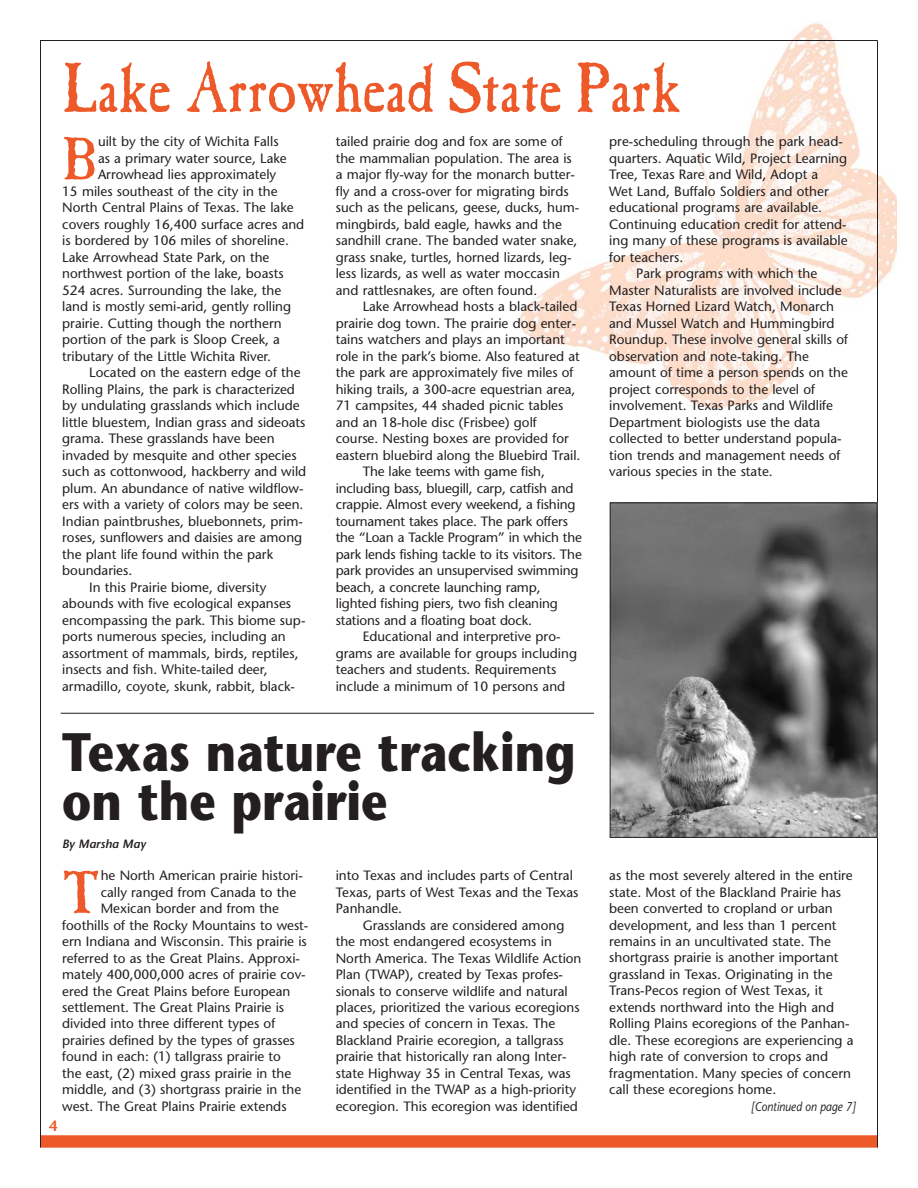
<style>
.page{position:relative;width:918px;height:1188px;background:#fff}
.page>*{position:absolute;margin:0;border:0;box-sizing:border-box;transform-origin:0 0}
.t1{font:70.5px "Caslon Antique";letter-spacing:-.015em;color:#ed5929;scale:.88 1}
.t2{font:60.3px "Caslon Antique";color:#ed5929}
.t3{font:700 54px/49.5px "Stone Sans";color:#231f20;scale:.85 1}
.t4{font:600 15px "Stone Sans";color:#ed5929}
.t5{font:13.5px/16.5px "Stone Sans";color:#231f20}
.t6{font:italic 12.75px "Stone Sans";color:#231f20;scale:.85 1}
.t7{font:italic 600 12px "Stone Sans";color:#231f20}
</style>
<div class="page">
<div style="left:41px;top:1136px;width:836px;height:11px;background:#ed5929"></div>
<div style="left:40px;top:1135px;width:838px;height:13px;border:1px solid #ed5929"></div>
<img style="left:519px;top:23px;width:378px;height:387px">
<hr style="left:40px;top:40px;width:838px;height:1px;background:#231f20">
<hr style="left:40px;top:40px;width:1px;height:1108px;background:#231f20">
<hr style="left:877px;top:40px;width:1px;height:1108px;background:#231f20">
<hr style="left:61px;top:713px;width:533px;height:1px;background:#231f20">
<img style="left:612px;top:504px;width:264px;height:332px">
<div style="left:610px;top:502px;width:268px;height:336px;border:1px solid #231f20"></div>
<h1 class="t1" style="left:62px;top:63px;width:705px">Lake Arrowhead State Park</h1>
<p class="t5" style="left:336px;top:135px;width:245px">tailed prairie dog and fox are some of the mammalian population. The area is a major fly-way for the monarch butter&shy;fly and a cross-over for migrating birds such as the pelicans, geese, ducks, hum&shy;mingbirds, bald eagle, hawks and the sandhill crane. The banded water snake, grass snake, turtles, horned lizards, leg&shy;less lizards, as well as water moccasin and rattlesnakes, are often found.</p>
<p class="t5" style="left:336px;top:300px;width:246px;text-indent:27px">Lake Arrowhead hosts a black-tailed prairie dog town. The prairie dog enter&shy;tains watchers and plays an important role in the park’s biome. Also featured at the park are approximately five miles of hiking trails, a 300-acre equestrian area, 71 campsites, 44 shaded picnic tables and an 18-hole disc (Frisbee) golf course. Nesting boxes are provided for eastern bluebird along the Bluebird Trail.</p>
<p class="t5" style="left:336px;top:465px;width:248px;text-indent:27px">The lake teems with game fish, including bass, bluegill, carp, catfish and crappie. Almost every weekend, a fishing tournament takes place. The park offers the “Loan a Tackle Program” in which the park lends fishing tackle to its visitors. The park provides an unsupervised swimming beach, a concrete launching ramp, lighted fishing piers, two fish cleaning stations and a floating boat dock.</p>
<p class="t5" style="left:336px;top:630px;width:243px;text-indent:27px">Educational and interpretive pro&shy;grams are available for groups including teachers and students. Requirements include a minimum of 10 persons and</p>
<h1 class="t3" style="left:62px;top:733px;width:606px">Texas nature tracking on the prairie</h1>
<h6 class="t7" style="left:62px;top:839px;width:85px">By Marsha May</h6>
<p class="t2" style="left:62px;top:871px;width:39px">T</p>
<p class="t5" style="left:101px;top:868px;width:204px">he North American prairie histori-</p>
<p class="t2" style="left:62px;top:138px;width:36px">B</p>
<p class="t5" style="left:98px;top:135px;width:182px">uilt by the city of Wichita Falls</p>
<p class="t5" style="left:98px;top:151px;width:190px">as a primary water source, Lake</p>
<p class="t5" style="left:98px;top:168px;width:180px">Arrowhead lies approximately</p>
<p class="t5" style="left:62px;top:184px;width:217px">15 miles southeast of the city in the</p>
<p class="t5" style="left:62px;top:201px;width:233px">North Central Plains of Texas. The lake</p>
<p class="t5" style="left:62px;top:217px;width:244px">covers roughly 16,400 surface acres and</p>
<p class="t5" style="left:62px;top:234px;width:228px">is bordered by 106 miles of shoreline.</p>
<p class="t5" style="left:62px;top:250px;width:209px">Lake Arrowhead State Park, on the</p>
<p class="t5" style="left:62px;top:267px;width:223px">northwest portion of the lake, boasts</p>
<p class="t5" style="left:62px;top:283px;width:220px">524 acres. Surrounding the lake, the</p>
<p class="t5" style="left:62px;top:300px;width:230px">land is mostly semi-arid, gently rolling</p>
<p class="t5" style="left:62px;top:316px;width:221px">prairie. Cutting though the northern</p>
<p class="t5" style="left:62px;top:333px;width:219px">portion of the park is Sloop Creek, a</p>
<p class="t5" style="left:62px;top:349px;width:210px">tributary of the Little Wichita River.</p>
<p class="t5" style="left:62px;top:366px;width:246px;text-indent:27px">Located on the eastern edge of the Rolling Plains, the park is characterized by undulating grasslands which include little bluestem, Indian grass and sideoats grama. These grasslands have been invaded by mesquite and other species such as cottonwood, hackberry and wild plum. An abundance of native wildflow&shy;ers with a variety of colors may be seen.<br>Indian paintbrushes, bluebonnets, prim&shy;roses, sunflowers and daisies are among the plant life found within the park boundaries.</p>
<p class="t5" style="left:62px;top:580px;width:245px;text-indent:27px">In this Prairie biome, diversity abounds with five ecological expanses encompassing the park. This biome sup&shy;ports numerous species, including an assortment of mammals, birds, reptiles, insects and fish. White-tailed deer, armadillo, coyote, skunk, rabbit, black-</p>
<p class="t5" style="left:336px;top:868px;width:244px">into Texas and includes parts of Central<br>Texas, parts of West Texas and the Texas<br>Panhandle.</p>
<p class="t5" style="left:336px;top:918px;width:247px;text-indent:27px">Grasslands are considered among the most endangered ecosystems in North America. The Texas Wildlife Action Plan (TWAP), created by Texas profes&shy;sionals to conserve wildlife and natural places, prioritized the various ecoregions and species of concern in Texas. The Blackland Prairie ecoregion, a tallgrass prairie that historically ran along Inter&shy;state Highway 35 in Central Texas, was identified in the TWAP as a high-priority ecoregion. This ecoregion was identified</p>
<p class="t5" style="left:101px;top:885px;width:197px">cally ranged from Canada to the</p>
<p class="t5" style="left:101px;top:901px;width:180px">Mexican border and from the</p>
<p class="t5" style="left:62px;top:918px;width:248px">foothills of the Rocky Mountains to west-</p>
<p class="t5" style="left:62px;top:934px;width:246px">ern Indiana and Wisconsin. This prairie is</p>
<p class="t5" style="left:62px;top:951px;width:239px">referred to as the Great Plains. Approxi-</p>
<p class="t5" style="left:62px;top:967px;width:245px">mately 400,000,000 acres of prairie cov-</p>
<p class="t5" style="left:62px;top:984px;width:230px">ered the Great Plains before European</p>
<p class="t5" style="left:62px;top:1000px;width:223px">settlement. The Great Plains Prairie is</p>
<p class="t5" style="left:62px;top:1017px;width:215px">divided into three different types of</p>
<p class="t5" style="left:62px;top:1033px;width:234px">prairies defined by the types of grasses</p>
<p class="t5" style="left:62px;top:1050px;width:220px">found in each: (1) tallgrass prairie to</p>
<p class="t5" style="left:62px;top:1066px;width:230px">the east, (2) mixed grass prairie in the</p>
<p class="t5" style="left:62px;top:1083px;width:240px">middle, and (3) shortgrass prairie in the</p>
<p class="t5" style="left:62px;top:1099px;width:226px">west. The Great Plains Prairie extends</p>
<p class="t4" style="left:49px;top:1120px;width:10px">4</p>
<p class="t5" style="left:609px;top:135px;width:235px">pre-scheduling through the park head-</p>
<p class="t5" style="left:609px;top:151px;width:239px">quarters. Aquatic Wild, Project Learning</p>
<p class="t5" style="left:609px;top:168px;width:211px">Tree, Texas Rare and Wild, Adopt a</p>
<p class="t5" style="left:609px;top:184px;width:221px">Wet Land, Buffalo Soldiers and other</p>
<p class="t5" style="left:609px;top:201px;width:214px">educational programs are available.</p>
<p class="t5" style="left:609px;top:217px;width:239px">Continuing education credit for attend-</p>
<p class="t5" style="left:609px;top:234px;width:240px">ing many of these programs is available</p>
<p class="t5" style="left:609px;top:250px;width:75px">for teachers.</p>
<p class="t5" style="left:636px;top:267px;width:183px">Park programs with which the</p>
<p class="t5" style="left:609px;top:283px;width:234px">Master Naturalists are involved include</p>
<p class="t5" style="left:609px;top:300px;width:226px">Texas Horned Lizard Watch, Monarch</p>
<p class="t5" style="left:609px;top:316px;width:227px">and Mussel Watch and Hummingbird</p>
<p class="t5" style="left:609px;top:333px;width:240px">Roundup. These involve general skills of</p>
<p class="t5" style="left:609px;top:349px;width:201px">observation and note-taking. The</p>
<p class="t5" style="left:609px;top:366px;width:240px">amount of time a person spends on the</p>
<p class="t5" style="left:609px;top:382px;width:207px">project corresponds to the level of</p>
<p class="t5" style="left:609px;top:399px;width:225px">involvement. Texas Parks and Wildlife</p>
<p class="t5" style="left:609px;top:415px;width:213px">Department biologists use the data</p>
<p class="t5" style="left:609px;top:432px;width:234px;text-align:justify">collected to better understand popula&shy;tion trends and management needs of various species in the state.</p>
<p class="t5" style="left:609px;top:868px;width:246px">as the most severely altered in the entire state. Most of the Blackland Prairie has been converted to cropland or urban development, and less than 1 percent remains in an uncultivated state. The shortgrass prairie is another important grassland in Texas. Originating in the Trans-Pecos region of West Texas, it extends northward into the High and Rolling Plains ecoregions of the Panhan&shy;dle. These ecoregions are experiencing a high rate of conversion to crops and fragmentation. Many species of concern call these ecoregions home.</p>
<p class="t6" style="left:751px;top:1102px;width:124px">[Continued on page 7]</p>
</div>
